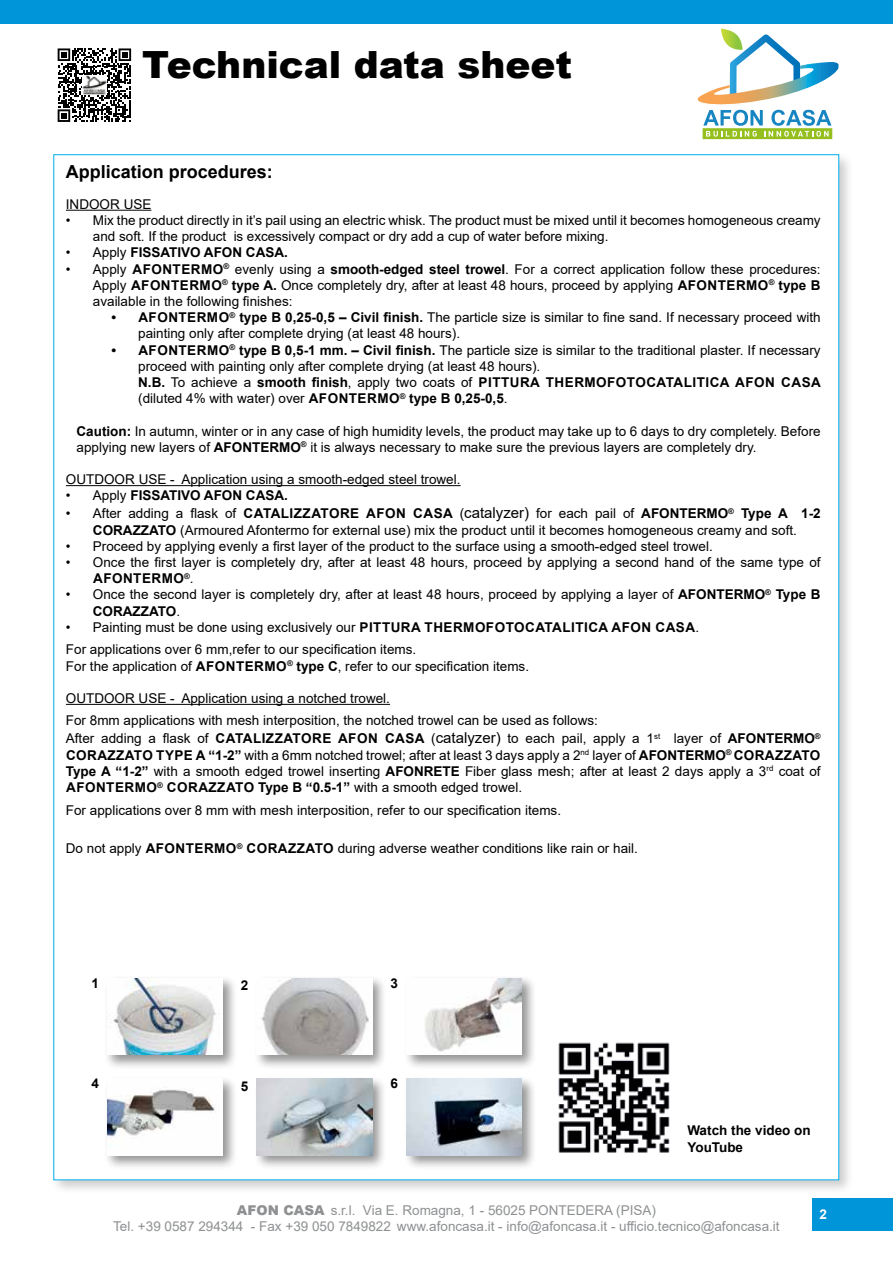
<style>
.page{position:relative;width:893px;height:1263px;background:#fff}
.page>*{position:absolute;margin:0;border:0;box-sizing:border-box;transform-origin:0 0}
.t1{font:900 37.5px "Arial";color:#000}
.t2{font:700 18px "Arial";color:#000}
.t3{font:13.5px/16.2px "Arial";color:#000}
.t4{font:13.5px/16.5px "Arial";color:#8e9092;text-align:center}
.t5{font:700 13.5px/16.2px "Arial";color:#000}
.t6{font:700 13.5px "Arial";color:#fff}
.s1{font-weight:400}
.s2{font-weight:700}
.s3{font-size:15px}
.s4{font-weight:900}
</style>
<div class="page">
<div style="left:0;top:0;width:893px;height:24px;background:#0094d9"></div>
<div style="left:812px;top:1198px;width:81px;height:33px;background:#0094d9"></div>
<svg style="left:58px;top:48px;width:73px;height:74px"></svg>
<img style="left:83px;top:76px;width:23px;height:19px">
<div style="left:703px;top:128px;width:129px;height:11px;background:#94bf1f"></div>
<svg style="left:697px;top:29px;width:141px;height:108px"></svg>
<div style="left:51px;top:152px;width:803px;height:1043px;background:#000;opacity:.2"></div>
<div style="left:54px;top:154px;width:785px;height:1026px;background:#fff"></div>
<hr style="left:66px;top:210px;width:85px;height:1px;background:#000">
<hr style="left:66px;top:485px;width:395px;height:1px;background:#000">
<hr style="left:66px;top:704px;width:324px;height:1px;background:#000">
<div style="left:104px;top:975px;width:134px;height:95px;background:#000;opacity:.43"></div>
<img style="left:107px;top:978px;width:116px;height:77px">
<div style="left:254px;top:975px;width:133px;height:95px;background:#000;opacity:.43"></div>
<img style="left:257px;top:978px;width:115px;height:77px">
<div style="left:403px;top:975px;width:134px;height:95px;background:#000;opacity:.43"></div>
<img style="left:406px;top:978px;width:116px;height:77px">
<div style="left:104px;top:1075px;width:134px;height:96px;background:#000;opacity:.43"></div>
<img style="left:107px;top:1078px;width:116px;height:77px">
<div style="left:254px;top:1075px;width:133px;height:96px;background:#000;opacity:.43"></div>
<img style="left:257px;top:1078px;width:115px;height:77px">
<div style="left:403px;top:1075px;width:134px;height:96px;background:#000;opacity:.43"></div>
<img style="left:406px;top:1078px;width:116px;height:77px">
<img style="left:558px;top:1042px;width:112px;height:111px">
<h1 class="t1" style="left:142px;top:38px;width:431px">Technical data sheet</h1>
<h2 class="t2" style="left:66px;top:159px;width:209px">Application procedures:</h2>
<p class="t3" style="left:66px;top:196px;width:87px">INDOOR USE</p>
<p class="t3" style="left:93px;top:212px;width:729px;text-indent:-27px">• Mix the product directly in it’s pail using an electric whisk. The product must be mixed until it becomes homogeneous creamy and soft. If the product is excessively compact or dry add a cup of water before mixing.</p>
<p class="t5" style="left:66px;top:245px;width:224px"><span class="s1">• Apply</span> FISSATIVO AFON CASA.</p>
<p class="t3" style="left:93px;top:261px;width:729px;text-align:justify;text-indent:-27px">• Apply <span class="s2">AFONTERMO</span><sup>®</sup> evenly using a <span class="s2">smooth-edged steel trowel</span>. For a correct application follow these procedures:<br>Apply <span class="s2">AFONTERMO</span><sup>®</sup> <span class="s2">type A.</span> Once completely dry, after at least 48 hours, proceed by applying <span class="s2">AFONTERMO</span><sup>®</sup> <span class="s2">type B </span>available in the following finishes:</p>
<p class="t3" style="left:138px;top:309px;width:684px;text-indent:-27px"><span class="s2">• AFONTERMO</span><sup>®</sup> <span class="s2">type B 0,25-0,5 – Civil finish.</span> The particle size is similar to fine sand. If necessary proceed with painting only after complete drying (at least 48 hours).</p>
<p class="t3" style="left:138px;top:342px;width:684px;text-indent:-27px"><span class="s2">• AFONTERMO</span><sup>®</sup> <span class="s2">type B 0,5-1 mm. – Civil finish.</span> The particle size is similar to the traditional plaster. If necessary proceed with painting only after complete drying (at least 48 hours).<br><span class="s2">N.B.</span> To achieve a <span class="s2">smooth finish</span>, apply two coats of <span class="s2">PITTURA THERMOFOTOCATALITICA AFON CASA </span>(diluted 4% with water) over <span class="s2">AFONTERMO</span><sup>®</sup> <span class="s2">type B 0,25-0,5</span>.</p>
<p class="t3" style="left:77px;top:423px;width:746px"><span class="s2">Caution:</span> In autumn, winter or in any case of high humidity levels, the product may take up to 6 days to dry completely. Before applying new layers of <span class="s2">AFONTERMO</span><sup>®</sup> it is always necessary to make sure the previous layers are completely dry.</p>
<p class="t3" style="left:66px;top:471px;width:396px">OUTDOOR USE - Application using a smooth-edged steel trowel.</p>
<p class="t5" style="left:66px;top:488px;width:224px"><span class="s1">• Apply</span> FISSATIVO AFON CASA.</p>
<p class="t3" style="left:66px;top:505px;width:756px;text-align:center">• After adding a flask of <span class="s2">CATALIZZATORE AFON CASA</span> (<span class="s3">catalyzer)</span> for each pail of <span class="s2">AFONTERMO</span><sup>®</sup> <span class="s2">Type A 1-2<br>CORAZZATO</span> (Armoured Afontermo for external use) mix the product until it becomes homogeneous creamy and soft.</p>
<p class="t3" style="left:66px;top:538px;width:648px">• Proceed by applying evenly a first layer of the product to the surface using a smooth-edged steel trowel.</p>
<p class="t3" style="left:93px;top:554px;width:729px;text-indent:-27px">• Once the first layer is completely dry, after at least 48 hours, proceed by applying a second hand of the same type of<br><span class="s2">AFONTERMO</span><sup>®</sup>.</p>
<p class="t3" style="left:93px;top:586px;width:729px;text-indent:-27px">• Once the second layer is completely dry, after at least 48 hours, proceed by applying a layer of <span class="s2">AFONTERMO</span><sup>®</sup> <span class="s2">Type B<br>CORAZZATO</span>.</p>
<p class="t3" style="left:66px;top:616px;width:635px;line-height:22.5px">• Painting must be done using exclusively our <span class="s2">PITTURA THERMOFOTOCATALITICA AFON CASA</span>.<br>For applications over 6 mm,refer to our specification items.</p>
<p class="t3" style="left:66px;top:658px;width:465px">For the application of <span class="s2">AFONTERMO</span><sup>®</sup> <span class="s2">type C</span>, refer to our specification items.</p>
<p class="t3" style="left:66px;top:687px;width:533px;line-height:22.5px">OUTDOOR USE - Application using a notched trowel.<br>For 8mm applications with mesh interposition, the notched trowel can be used as follows:</p>
<p class="t3" style="left:66px;top:730px;width:756px;text-align:justify">After adding a flask of <span class="s2">CATALIZZATORE AFON CASA</span> (<span class="s3">catalyzer)</span> to each pail, apply a 1<sup>st</sup> layer of <span class="s2">AFONTERMO</span><sup>® </sup><span class="s2">CORAZZATO TYPE A “1-2”</span> with a 6mm notched trowel; after at least 3 days apply a 2<sup>nd</sup> layer of <span class="s2">AFONTERMO</span><sup>®</sup> <span class="s2">CORAZZATO Type A “1-2”</span> with a smooth edged trowel inserting <span class="s2">AFONRETE</span> Fiber glass mesh; after at least 2 days apply a 3<sup>rd</sup> coat of <span class="s2">AFONTERMO</span><sup>®</sup> <span class="s2">CORAZZATO Type B “0.5-1”</span> with a smooth edged trowel.</p>
<p class="t3" style="left:66px;top:802px;width:497px">For applications over 8 mm with mesh interposition, refer to our specification items.</p>
<p class="t3" style="left:66px;top:840px;width:573px">Do not apply <span class="s2">AFONTERMO</span><sup>®</sup> <span class="s2">CORAZZATO</span> during adverse weather conditions like rain or hail.</p>
<p class="t5" style="left:91px;top:975px;width:9px">1</p>
<p class="t5" style="left:241px;top:978px;width:9px">2</p>
<p class="t5" style="left:390px;top:975px;width:9px">3</p>
<p class="t5" style="left:91px;top:1076px;width:9px">4</p>
<p class="t5" style="left:241px;top:1078px;width:9px">5</p>
<p class="t5" style="left:390px;top:1076px;width:9px">6</p>
<p class="t5" style="left:687px;top:1122px;width:125px">Watch the video on<br>YouTube</p>
<p class="t4" style="left:113px;top:1202px;width:668px"><span class="s4">AFON CASA</span> s.r.l. Via E. Romagna, 1 - 56025 PONTEDERA (PISA)<br>Tel. +39 0587 294344 - Fax +39 050 7849822 www.afoncasa.it - info@afoncasa.it - ufficio.tecnico@afoncasa.it</p>
<p class="t6" style="left:819px;top:1204px;width:9px">2</p>
</div>
